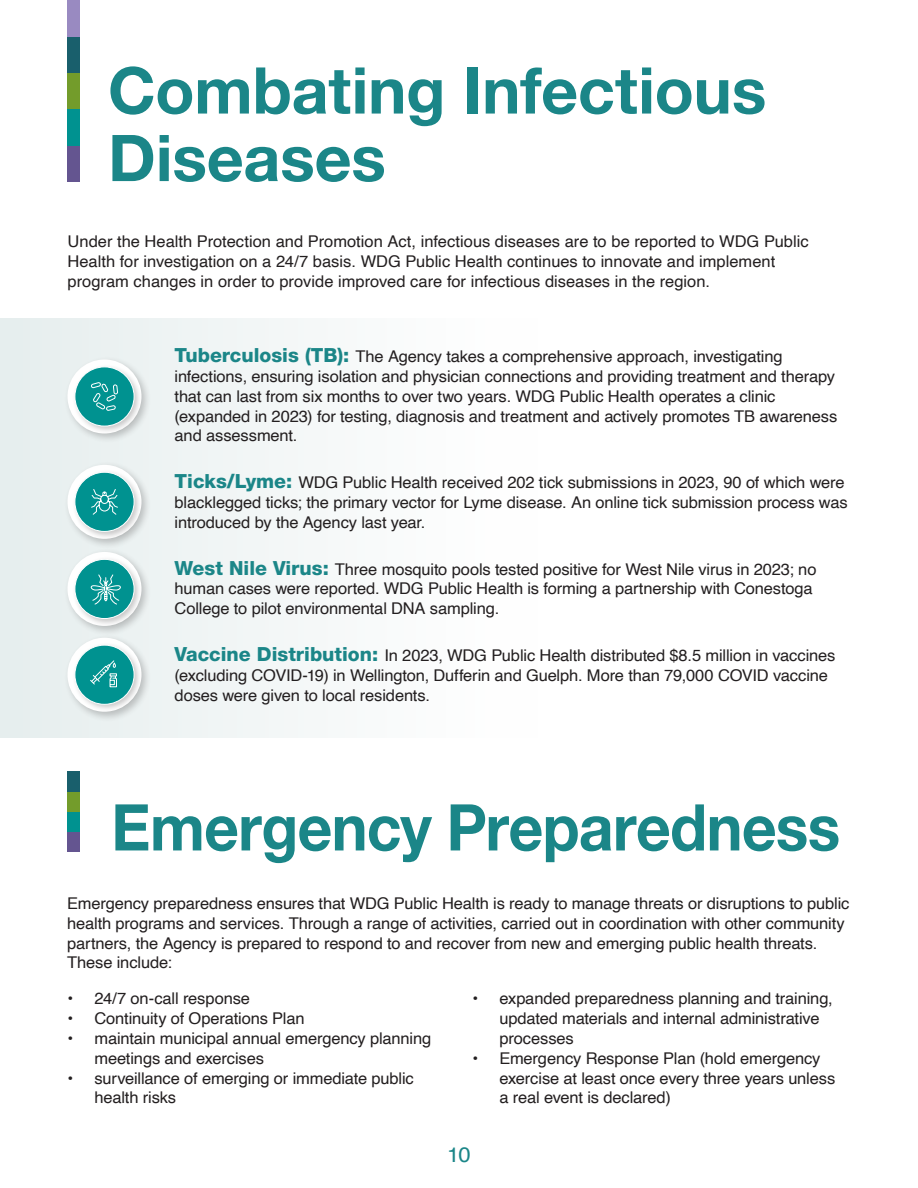
<style>
.page{position:relative;width:918px;height:1188px;background:#fff}
.page>*{position:absolute;margin:0;border:0;box-sizing:border-box;transform-origin:0 0}
.t1{font:700 64.5px/67.5px "Helvetica Neue LT Pro";letter-spacing:-.01em;color:#1b8688}
.t2{font:700 64.5px "Helvetica Neue LT Pro";letter-spacing:-.01em;color:#1b8688;scale:.94 1}
.t3{font:21px "Helvetica";color:#1b8688;scale:1.05 1}
.t4{font:16.2px/19.8px "Helvetica";letter-spacing:-.01em;color:#231f20}
.s1{font-family:"Helvetica Neue LT Pro";font-weight:800;font-size:19.5px;color:#1b8688}
</style>
<div class="page">
<div style="left:0;top:319px;width:538px;height:419px;background:linear-gradient(to right,#e6eeee,#fff)"></div>
<div style="left:68px;top:145px;width:12px;height:36px;background:#645590"></div>
<div style="left:68px;top:109px;width:12px;height:36px;background:#009290"></div>
<div style="left:68px;top:73px;width:12px;height:36px;background:#739c2b"></div>
<div style="left:68px;top:36px;width:12px;height:37px;background:#195f6c"></div>
<div style="left:68px;top:0;width:12px;height:37px;background:#998ac1"></div>
<div style="left:64px;top:356px;width:88px;height:88px;background:#231f20;opacity:.25"></div>
<div style="left:68px;top:359px;width:73px;height:74px;background:#fff;border-radius:50%"></div>
<div style="left:72px;top:364px;width:70px;height:70px;background:#231f20;opacity:.25"></div>
<div style="left:75px;top:367px;width:59px;height:59px;background:#009290;border-radius:50%"></div>
<div style="left:75px;top:367px;width:59px;height:59px;border:1px solid #fff;border-radius:50%"></div>
<svg style="left:91px;top:382px;width:27px;height:29px"></svg>
<div style="left:64px;top:461px;width:88px;height:88px;background:#231f20;opacity:.25"></div>
<div style="left:68px;top:465px;width:73px;height:74px;background:#fff;border-radius:50%"></div>
<div style="left:72px;top:469px;width:70px;height:70px;background:#231f20;opacity:.25"></div>
<div style="left:75px;top:472px;width:59px;height:59px;background:#009290;border-radius:50%"></div>
<div style="left:75px;top:472px;width:59px;height:60px;border:1px solid #fff;border-radius:50%"></div>
<svg style="left:91px;top:489px;width:27px;height:26px"></svg>
<div style="left:64px;top:548px;width:88px;height:88px;background:#231f20;opacity:.25"></div>
<div style="left:68px;top:552px;width:73px;height:74px;background:#fff;border-radius:50%"></div>
<div style="left:72px;top:556px;width:70px;height:71px;background:#231f20;opacity:.25"></div>
<div style="left:75px;top:559px;width:59px;height:60px;background:#009290;border-radius:50%"></div>
<div style="left:75px;top:559px;width:59px;height:60px;border:1px solid #fff;border-radius:50%"></div>
<svg style="left:90px;top:574px;width:31px;height:31px"></svg>
<div style="left:64px;top:634px;width:88px;height:88px;background:#231f20;opacity:.25"></div>
<div style="left:68px;top:638px;width:73px;height:74px;background:#fff;border-radius:50%"></div>
<div style="left:72px;top:642px;width:70px;height:70px;background:#231f20;opacity:.25"></div>
<div style="left:75px;top:645px;width:59px;height:59px;background:#009290;border-radius:50%"></div>
<div style="left:75px;top:645px;width:59px;height:60px;border:1px solid #fff;border-radius:50%"></div>
<svg style="left:90px;top:660px;width:27px;height:28px"></svg>
<div style="left:68px;top:832px;width:12px;height:20px;background:#645590"></div>
<div style="left:68px;top:812px;width:12px;height:20px;background:#009290"></div>
<div style="left:68px;top:792px;width:12px;height:20px;background:#739c2b"></div>
<div style="left:68px;top:772px;width:12px;height:20px;background:#195f6c"></div>
<h1 class="t1" style="left:108px;top:55px;width:660px">Combating Infectious<br>Diseases</h1>
<p class="t4" style="left:68px;top:232px;width:743px">Under the Health Protection and Promotion Act, infectious diseases are to be reported to WDG Public<br>Health for investigation on a 24/7 basis. WDG Public Health continues to innovate and implement program changes in order to provide improved care for infectious diseases in the region.</p>
<p class="t4" style="left:175px;top:347px;width:664px"><span class="s1">Tuberculosis (TB):</span> The Agency takes a comprehensive approach, investigating infections, ensuring isolation and physician connections and providing treatment and therapy that can last from six months to over two years. WDG Public Health operates a clinic (expanded in 2023) for testing, diagnosis and treatment and actively promotes TB awareness and assessment.</p>
<p class="t4" style="left:175px;top:473px;width:675px"><span class="s1">Ticks/Lyme:</span> WDG Public Health received 202 tick submissions in 2023, 90 of which were blacklegged ticks; the primary vector for Lyme disease. An online tick submission process was introduced by the Agency last year.</p>
<p class="t4" style="left:175px;top:560px;width:643px"><span class="s1">West Nile Virus:</span> Three mosquito pools tested positive for West Nile virus in 2023; no human cases were reported. WDG Public Health is forming a partnership with Conestoga<br>College to pilot environmental DNA sampling.</p>
<p class="t4" style="left:175px;top:646px;width:662px"><span class="s1">Vaccine Distribution:</span> In 2023, WDG Public Health distributed $8.5 million in vaccines (excluding COVID-19) in Wellington, Dufferin and Guelph. More than 79,000 COVID vaccine doses were given to local residents.</p>
<h1 class="t2" style="left:111px;top:788px;width:777px">Emergency Preparedness</h1>
<p class="t4" style="left:67px;top:894px;width:784px">Emergency preparedness ensures that WDG Public Health is ready to manage threats or disruptions to public health programs and services. Through a range of activities, carried out in coordination with other community partners, the Agency is prepared to respond to and recover from new and emerging public health threats.<br>These include:</p>
<p class="t4" style="left:67px;top:989px;width:184px">• 24/7 on-call response</p>
<p class="t4" style="left:67px;top:1009px;width:239px">• Continuity of Operations Plan</p>
<p class="t4" style="left:94px;top:1029px;width:338px;text-indent:-27px">• maintain municipal annual emergency planning meetings and exercises</p>
<p class="t4" style="left:94px;top:1069px;width:321px;text-indent:-27px">• surveillance of emerging or immediate public health risks</p>
<p class="t4" style="left:499px;top:989px;width:335px;text-indent:-27px">• expanded preparedness planning and training, updated materials and internal administrative processes</p>
<p class="t4" style="left:499px;top:1049px;width:337px;text-indent:-27px">• Emergency Response Plan (hold emergency exercise at least once every three years unless a real event is declared)</p>
<p class="t3" style="left:447px;top:1138px;width:24px">10</p>
</div>
